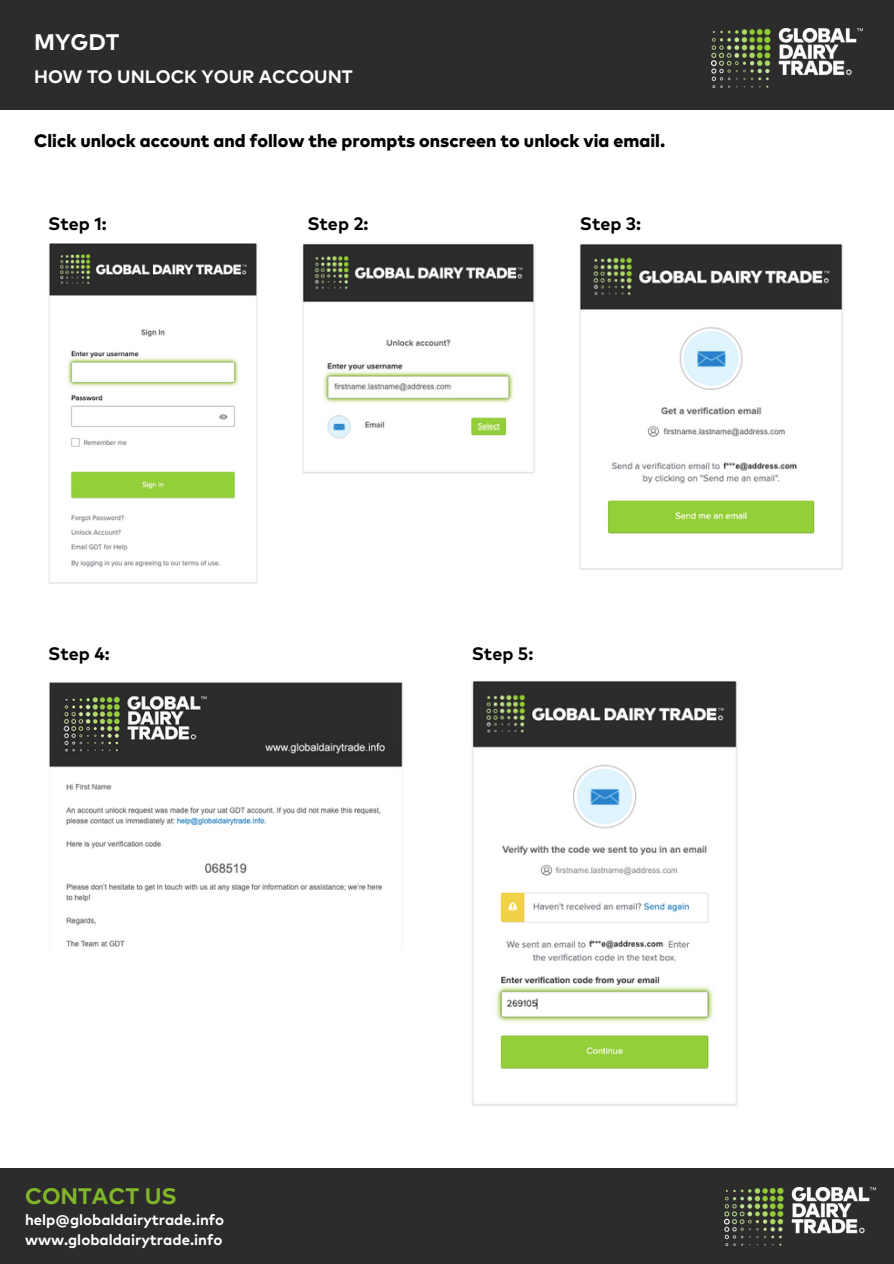
<style>
.page{position:relative;width:894px;height:1264px;background:#fff}
.page>*{position:absolute;margin:0;border:0;box-sizing:border-box;transform-origin:0 0}
.t1{font:700 22.5px "Mark OT";color:#80b728}
.t2{font:700 22.5px "Mark OT";color:#fff}
.t3{font:800 18px "Mark OT";color:#000}
.t4{font:700 18px "Mark OT";color:#000}
.t5{font:700 18px "Mark OT";color:#fff}
.t6{font:700 15px "Mark OT";color:#fff}
</style>
<div class="page">
<img style="left:49px;top:243px;width:208px;height:340px">
<div style="left:0;top:0;width:893px;height:110px;background:#2c2c2c"></div>
<img style="left:579px;top:243px;width:264px;height:326px">
<img style="left:472px;top:681px;width:265px;height:425px">
<div style="left:0;top:1167px;width:893px;height:96px;background:#2c2c2c"></div>
<img style="left:724px;top:1187px;width:151px;height:58px">
<img style="left:711px;top:29px;width:151px;height:58px">
<img style="left:302px;top:244px;width:233px;height:229px">
<img style="left:49px;top:682px;width:354px;height:265px">
<p class="t2" style="left:34px;top:32px;width:87px">MYGDT</p>
<p class="t5" style="left:34px;top:69px;width:320px">HOW TO UNLOCK YOUR ACCOUNT</p>
<h3 class="t3" style="left:34px;top:133px;width:632px">Click unlock account and follow the prompts onscreen to unlock via email.</h3>
<h3 class="t4" style="left:48px;top:216px;width:60px">Step 1:</h3>
<p class="t4" style="left:307px;top:216px;width:63px">Step 2:</p>
<h3 class="t4" style="left:579px;top:216px;width:63px">Step 3:</h3>
<p class="t4" style="left:48px;top:645px;width:63px">Step 4:</p>
<h1 class="t4" style="left:471px;top:645px;width:63px">Step 5:</h1>
<p class="t1" style="left:25px;top:1185px;width:153px">CONTACT US</p>
<p class="t6" style="left:25px;top:1212px;width:201px">help@globaldairytrade.info</p>
<p class="t6" style="left:25px;top:1232px;width:199px">www.globaldairytrade.info</p>
</div>
